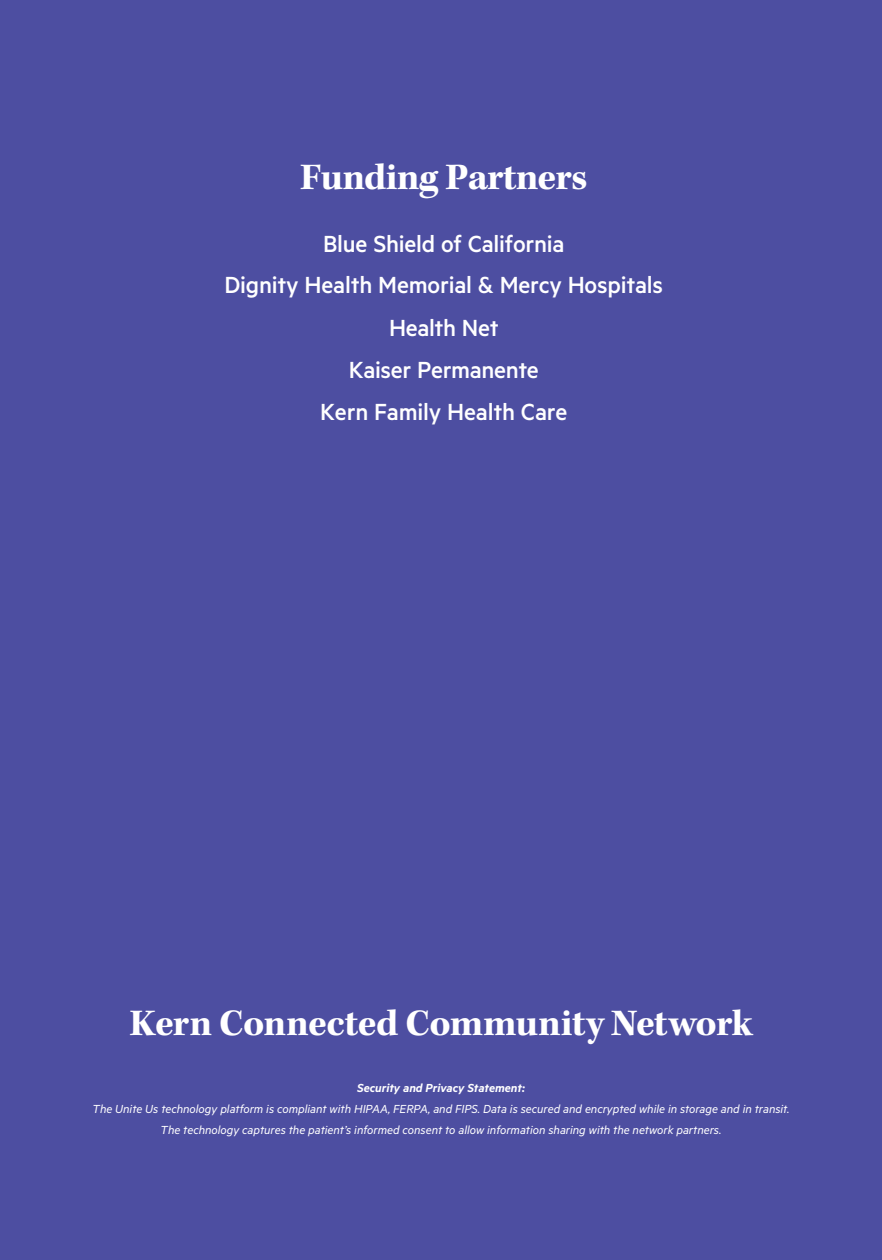
<style>
.page{position:relative;width:882px;height:1260px;background:#4d4ea1}
.page>*{position:absolute;margin:0;border:0;box-sizing:border-box;transform-origin:0 0}
.t1{font:700 38.5px "Kepler Std";letter-spacing:-.02em;color:#fff}
.t2{font:500 26.25px/42px "Metric";letter-spacing:-.01em;color:#fff;text-align:center}
.t3{font:italic 13.12px/21px "Metric";color:#fff;text-align:center}
.t4{font:italic 600 13.12px "Metric";color:#fff}
</style>
<div class="page">
<h1 class="t1" style="left:300px;top:155px;width:289px">Funding Partners</h1>
<h2 class="t2" style="left:224px;top:223px;width:440px;line-height:40.6px">Blue Shield of California<br>Dignity Health Memorial &amp; Mercy Hospitals</h2>
<h2 class="t2" style="left:320px;top:306px;width:249px">Health Net<br>Kaiser Permanente<br>Kern Family Health Care</h2>
<h1 class="t1" style="left:130px;top:1001px;width:624px">Kern Connected Community Network</h1>
<p class="t4" style="left:357px;top:1080px;width:169px">Security and Privacy Statement:</p>
<p class="t3" style="left:93px;top:1098px;width:698px">The Unite Us technology platform is compliant with HIPAA, FERPA, and FIPS. Data is secured and encrypted while in storage and in transit.<br>The technology captures the patient’s informed consent to allow information sharing with the network partners.</p>
</div>
